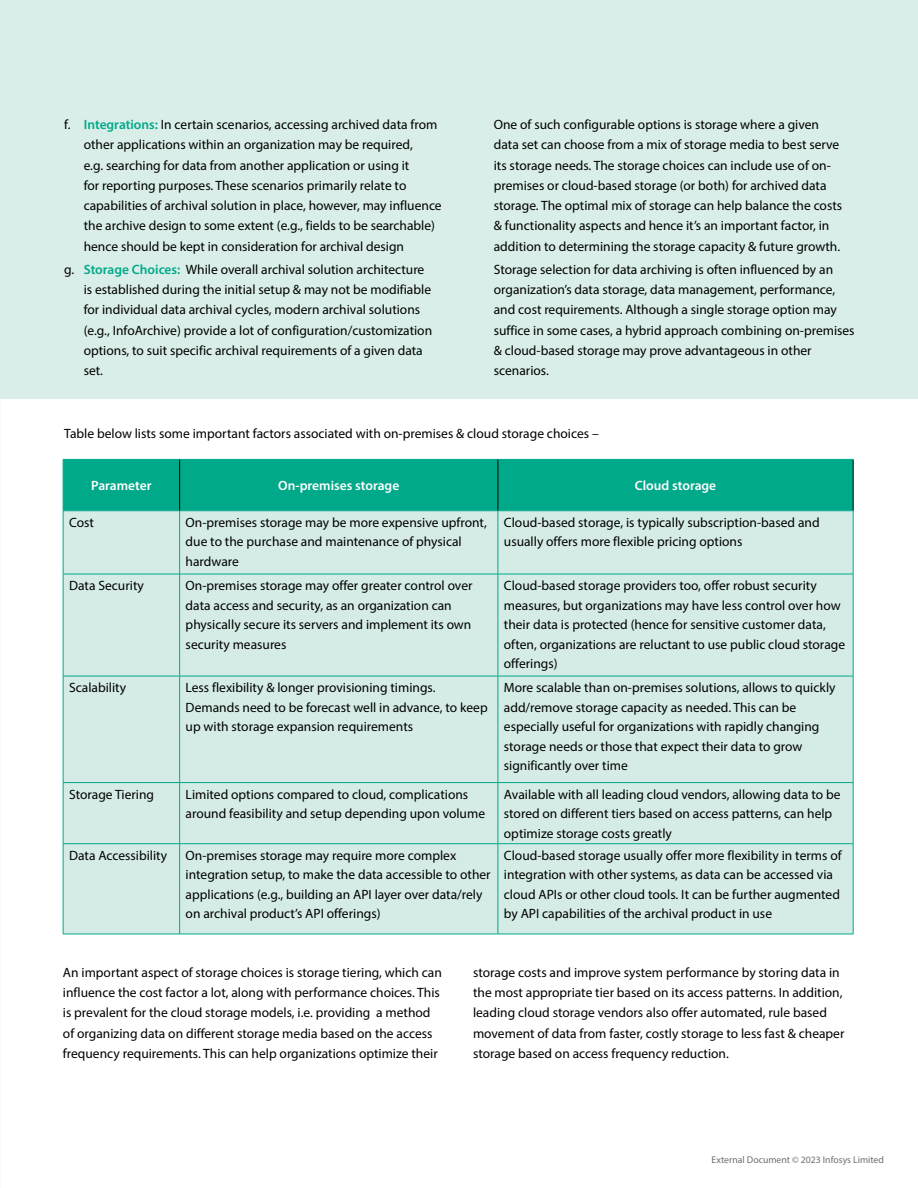
<style>
.page{position:relative;width:918px;height:1188px;background:#fff}
.page>*{position:absolute;margin:0;border:0;box-sizing:border-box;transform-origin:0 0}
.t1{font:13.5px/20.2px "Myriad Pro";color:#000}
.t2{font:600 13.5px "Myriad Pro";color:#fff}
.t3{font:9.75px "Myriad Pro";color:#6d6e71}
.s1{font-weight:600;color:#00a98a}
</style>
<div class="page">
<div style="left:0;top:0;width:918px;height:398px;background:#d9eee8"></div>
<div style="left:64px;top:460px;width:789px;height:50px;background:#00a98a"></div>
<div style="left:64px;top:511px;width:789px;height:423px;background:#d5ece6"></div>
<hr style="left:63px;top:459px;width:117px;height:1px;background:#00a98a">
<hr style="left:63px;top:460px;width:1px;height:51px;background:#00a98a">
<hr style="left:180px;top:459px;width:318px;height:1px;background:#00a98a">
<hr style="left:498px;top:459px;width:355px;height:1px;background:#00a98a">
<hr style="left:63px;top:510px;width:117px;height:1px;background:#00a98a">
<hr style="left:63px;top:511px;width:1px;height:63px;background:#00a98a">
<hr style="left:180px;top:510px;width:318px;height:1px;background:#00a98a">
<hr style="left:179px;top:511px;width:1px;height:63px;background:#00a98a">
<hr style="left:498px;top:510px;width:355px;height:1px;background:#00a98a">
<hr style="left:498px;top:511px;width:1px;height:63px;background:#00a98a">
<hr style="left:853px;top:511px;width:1px;height:63px;background:#00a98a">
<hr style="left:63px;top:574px;width:117px;height:1px;background:#00a98a">
<hr style="left:63px;top:574px;width:1px;height:102px;background:#00a98a">
<hr style="left:180px;top:574px;width:318px;height:1px;background:#00a98a">
<hr style="left:179px;top:574px;width:1px;height:102px;background:#00a98a">
<hr style="left:498px;top:574px;width:355px;height:1px;background:#00a98a">
<hr style="left:498px;top:574px;width:1px;height:102px;background:#00a98a">
<hr style="left:853px;top:574px;width:1px;height:102px;background:#00a98a">
<hr style="left:63px;top:676px;width:117px;height:1px;background:#00a98a">
<hr style="left:63px;top:676px;width:1px;height:106px;background:#00a98a">
<hr style="left:180px;top:676px;width:318px;height:1px;background:#00a98a">
<hr style="left:179px;top:676px;width:1px;height:106px;background:#00a98a">
<hr style="left:498px;top:676px;width:355px;height:1px;background:#00a98a">
<hr style="left:498px;top:676px;width:1px;height:106px;background:#00a98a">
<hr style="left:853px;top:676px;width:1px;height:106px;background:#00a98a">
<hr style="left:63px;top:782px;width:117px;height:1px;background:#00a98a">
<hr style="left:63px;top:783px;width:1px;height:61px;background:#00a98a">
<hr style="left:180px;top:782px;width:318px;height:1px;background:#00a98a">
<hr style="left:179px;top:783px;width:1px;height:61px;background:#00a98a">
<hr style="left:498px;top:782px;width:355px;height:1px;background:#00a98a">
<hr style="left:498px;top:783px;width:1px;height:61px;background:#00a98a">
<hr style="left:853px;top:783px;width:1px;height:61px;background:#00a98a">
<hr style="left:63px;top:843px;width:117px;height:1px;background:#00a98a">
<hr style="left:63px;top:844px;width:1px;height:90px;background:#00a98a">
<hr style="left:180px;top:843px;width:318px;height:1px;background:#00a98a">
<hr style="left:179px;top:844px;width:1px;height:90px;background:#00a98a">
<hr style="left:498px;top:843px;width:355px;height:1px;background:#00a98a">
<hr style="left:498px;top:844px;width:1px;height:90px;background:#00a98a">
<hr style="left:853px;top:844px;width:1px;height:90px;background:#00a98a">
<hr style="left:63px;top:934px;width:117px;height:1px;background:#00a98a">
<hr style="left:180px;top:934px;width:318px;height:1px;background:#00a98a">
<hr style="left:498px;top:934px;width:355px;height:1px;background:#00a98a">
<hr style="left:179px;top:460px;width:1px;height:51px;background:#000">
<hr style="left:498px;top:460px;width:1px;height:51px;background:#000">
<hr style="left:853px;top:460px;width:1px;height:51px;background:#000">
<p class="t1" style="left:84px;top:114px;width:360px;text-indent:-19px">f. <span class="s1">Integrations:</span> In certain scenarios, accessing archived data from other applications within an organization may be required,<br>e.g. searching for data from another application or using it<br>for reporting purposes. These scenarios primarily relate to capabilities of archival solution in place, however, may influence the archive design to some extent (e.g., fields to be searchable) hence should be kept in consideration for archival design</p>
<p class="t1" style="left:84px;top:259px;width:350px;text-indent:-19px">g. <span class="s1">Storage Choices:</span> While overall archival solution architecture is established during the initial setup &amp; may not be modifiable for individual data archival cycles, modern archival solutions (e.g., InfoArchive) provide a lot of configuration/customization options, to suit specific archival requirements of a given data set.</p>
<p class="t1" style="left:494px;top:114px;width:350px">One of such configurable options is storage where a given data set can choose from a mix of storage media to best serve its storage needs. The storage choices can include use of on&shy;premises or cloud-based storage (or both) for archived data storage. The optimal mix of storage can help balance the costs &amp; functionality aspects and hence it’s an important factor, in addition to determining the storage capacity &amp; future growth.</p>
<p class="t1" style="left:494px;top:259px;width:362px">Storage selection for data archiving is often influenced by an organization’s data storage, data management, performance, and cost requirements. Although a single storage option may suffice in some cases, a hybrid approach combining on-premises &amp; cloud-based storage may prove advantageous in other scenarios.</p>
<p class="t1" style="left:64px;top:423px;width:536px">Table below lists some important factors associated with on-premises &amp; cloud storage choices –</p>
<p class="t2" style="left:91px;top:477px;width:62px">Parameter</p>
<p class="t2" style="left:278px;top:477px;width:123px">On-premises storage</p>
<p class="t2" style="left:635px;top:477px;width:83px">Cloud storage</p>
<p class="t1" style="left:69px;top:512px;width:26px">Cost</p>
<p class="t1" style="left:186px;top:512px;width:303px;line-height:19.5px">On-premises storage may be more expensive upfront, due to the purchase and maintenance of physical hardware</p>
<p class="t1" style="left:504px;top:512px;width:317px;line-height:19.5px">Cloud-based storage, is typically subscription-based and usually offers more flexible pricing options</p>
<p class="t1" style="left:69px;top:575px;width:76px">Data Security</p>
<p class="t1" style="left:186px;top:576px;width:288px;line-height:19.5px">On-premises storage may offer greater control over data access and security, as an organization can physically secure its servers and implement its own security measures</p>
<p class="t1" style="left:504px;top:576px;width:343px;line-height:19.5px">Cloud-based storage providers too, offer robust security measures, but organizations may have less control over how their data is protected (hence for sensitive customer data, often, organizations are reluctant to use public cloud storage offerings)</p>
<p class="t1" style="left:69px;top:677px;width:59px">Scalability</p>
<p class="t1" style="left:186px;top:678px;width:304px;line-height:19.5px">Less flexibility &amp; longer provisioning timings.<br>Demands need to be forecast well in advance, to keep up with storage expansion requirements</p>
<p class="t1" style="left:504px;top:678px;width:333px;line-height:19.5px">More scalable than on-premises solutions, allows to quickly add/remove storage capacity as needed. This can be especially useful for organizations with rapidly changing storage needs or those that expect their data to grow significantly over time</p>
<p class="t1" style="left:69px;top:784px;width:87px">Storage Tiering</p>
<p class="t1" style="left:186px;top:784px;width:301px;line-height:19.5px">Limited options compared to cloud, complications around feasibility and setup depending upon volume</p>
<p class="t1" style="left:504px;top:784px;width:338px;line-height:19.5px">Available with all leading cloud vendors, allowing data to be stored on different tiers based on access patterns, can help optimize storage costs greatly</p>
<p class="t1" style="left:69px;top:845px;width:100px">Data Accessibility</p>
<p class="t1" style="left:186px;top:845px;width:307px;line-height:19.5px">On-premises storage may require more complex integration setup, to make the data accessible to other applications (e.g., building an API layer over data/rely on archival product’s API offerings)</p>
<p class="t1" style="left:504px;top:845px;width:339px;line-height:19.5px">Cloud-based storage usually offer more flexibility in terms of integration with other systems, as data can be accessed via cloud APIs or other cloud tools. It can be further augmented by API capabilities of the archival product in use</p>
<p class="t1" style="left:63px;top:962px;width:380px">An important aspect of storage choices is storage tiering, which can influence the cost factor a lot, along with performance choices. This is prevalent for the cloud storage models, i.e. providing a method of organizing data on different storage media based on the access frequency requirements. This can help organizations optimize their</p>
<p class="t1" style="left:473px;top:962px;width:373px">storage costs and improve system performance by storing data in the most appropriate tier based on its access patterns. In addition, leading cloud storage vendors also offer automated, rule based movement of data from faster, costly storage to less fast &amp; cheaper storage based on access frequency reduction.</p>
<p class="t3" style="left:712px;top:1154px;width:174px">External Document © 2023 Infosys Limited</p>
</div>
